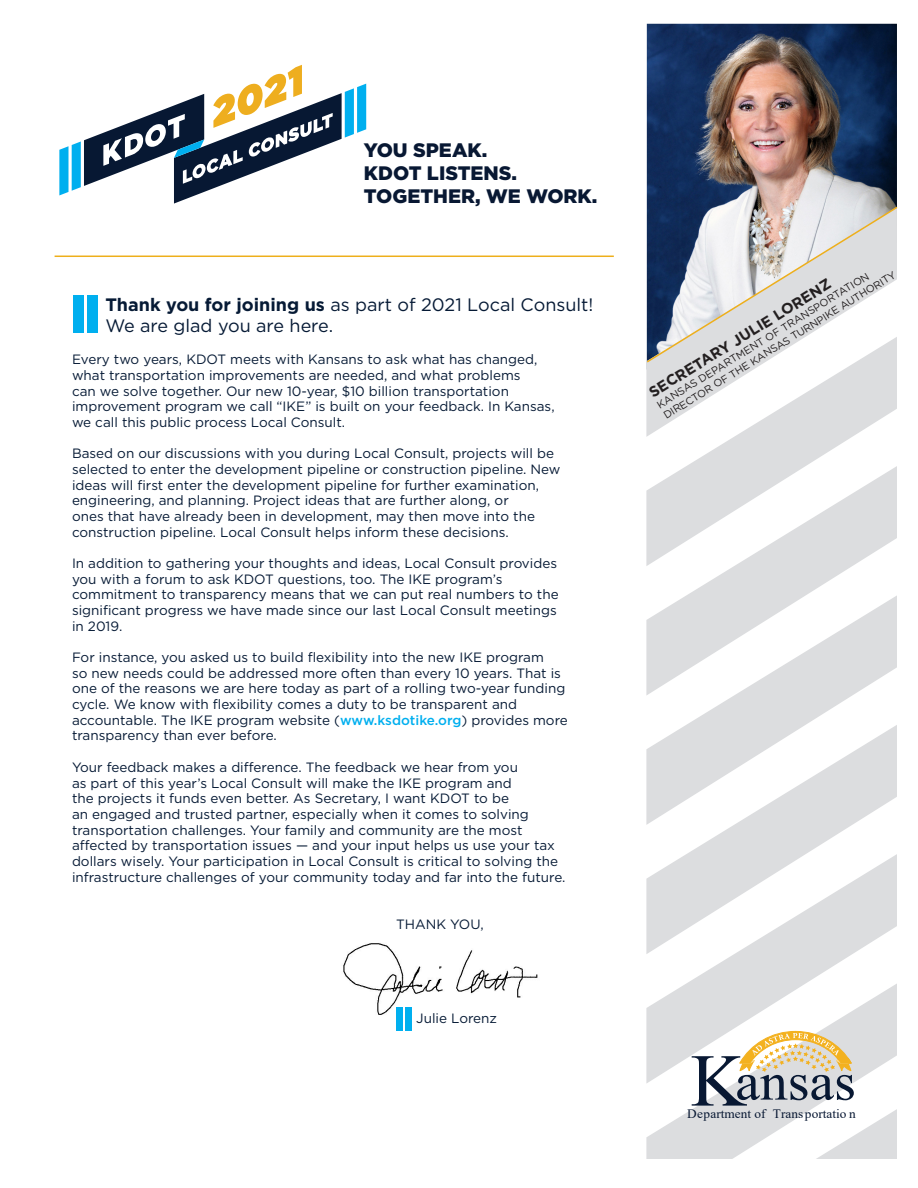
<style>
.page{position:relative;width:918px;height:1188px;background:#fff}
.page>*{position:absolute;margin:0;border:0;box-sizing:border-box;transform-origin:0 0}
.t1{font:900 19.5px "Gotham";color:#081833}
.t2{font:18px "Gotham";color:#061a35}
.t3{font:700 15px "Gotham";color:#231f20}
.t4{font:13.5px/15.6px "Gotham";color:#061a35}
.t5{font:12.75px "Times New Roman";color:#081833;scale:1.04 1}
.t6{font:10.5px "Gotham";color:#231f20}
.s1{font-weight:700}
.s2{font-weight:500;color:#00afef}
</style>
<div class="page">
<img style="left:343px;top:943px;width:195px;height:72px">
<img style="left:647px;top:24px;width:250px;height:181px">
<svg style="left:687px;top:437px;width:165px;height:29px;fill:#dcdddf"></svg>
<svg style="left:646px;top:466px;width:251px;height:129px;fill:#dcdddf"></svg>
<svg style="left:646px;top:595px;width:251px;height:130px;fill:#dcdddf"></svg>
<svg style="left:646px;top:725px;width:251px;height:129px;fill:#dcdddf"></svg>
<svg style="left:646px;top:854px;width:251px;height:129px;fill:#dcdddf"></svg>
<svg style="left:646px;top:983px;width:251px;height:176px;fill:#dcdddf"></svg>
<svg style="left:646px;top:364px;width:251px;height:73px;fill:#dcdddf"></svg>
<svg style="left:646px;top:205px;width:252px;height:159px"></svg>
<hr style="left:55px;top:256px;width:559px;height:1px;background:#eeaf1b">
<div style="left:87px;top:296px;width:11px;height:37px;background:#00afef"></div>
<div style="left:73px;top:296px;width:11px;height:37px;background:#00afef"></div>
<div style="left:405px;top:1007px;width:7px;height:24px;background:#00afef"></div>
<div style="left:396px;top:1007px;width:7px;height:24px;background:#00afef"></div>
<svg style="left:692px;top:1031px;width:205px;height:128px"></svg>
<svg style="left:59px;top:65px;width:307px;height:139px"></svg>
<p class="t1" style="left:364px;top:136px;width:125px">YOU SPEAK.</p>
<p class="t1" style="left:364px;top:160px;width:155px">KDOT LISTENS.</p>
<p class="t1" style="left:364px;top:183px;width:235px">TOGETHER, WE WORK.</p>
<p class="t2" style="left:105px;top:293px;width:490px"><span class="s1">Thank you for joining us</span> as part of 2021 Local Consult!</p>
<p class="t2" style="left:105px;top:315px;width:229px">We are glad you are here.</p>
<p class="t4" style="left:72px;top:351px;width:484px">Every two years, KDOT meets with Kansans to ask what has changed, what transportation improvements are needed, and what problems<br>can we solve together. Our new 10-year, $10 billion transportation improvement program we call “IKE” is built on your feedback. In Kansas, we call this public process Local Consult.</p>
<p class="t4" style="left:72px;top:445px;width:490px">Based on our discussions with you during Local Consult, projects will be selected to enter the development pipeline or construction pipeline. New ideas will first enter the development pipeline for further examination, engineering, and planning. Project ideas that are further along, or<br>ones that have already been in development, may then move into the construction pipeline. Local Consult helps inform these decisions.</p>
<p class="t4" style="left:72px;top:555px;width:488px">In addition to gathering your thoughts and ideas, Local Consult provides you with a forum to ask KDOT questions, too. The IKE program’s commitment to transparency means that we can put real numbers to the significant progress we have made since our last Local Consult meetings in 2019.</p>
<p class="t4" style="left:72px;top:649px;width:497px">For instance, you asked us to build flexibility into the new IKE program<br>so new needs could be addressed more often than every 10 years. That is one of the reasons we are here today as part of a rolling two-year funding cycle. We know with flexibility comes a duty to be transparent and accountable. The IKE program website (<span class="s2">www.ksdotike.org</span>) provides more transparency than ever before.</p>
<p class="t4" style="left:72px;top:759px;width:495px">Your feedback makes a difference. The feedback we hear from you<br>as part of this year’s Local Consult will make the IKE program and<br>the projects it funds even better. As Secretary, I want KDOT to be<br>an engaged and trusted partner, especially when it comes to solving transportation challenges. Your family and community are the most affected by transportation issues — and your input helps us use your tax dollars wisely. Your participation in Local Consult is critical to solving the infrastructure challenges of your community today and far into the future.</p>
<p class="t4" style="left:396px;top:916px;width:89px">THANK YOU,</p>
<p class="t4" style="left:416px;top:1010px;width:82px">Julie Lorenz</p>
<p class="t6" style="left:661px;top:411px;width:273px;rotate:-32deg">DIRECTOR OF THE KANSAS TURNPIKE AUTHORITY</p>
<p class="t6" style="left:655px;top:400px;width:249px;rotate:-32deg">KANSAS DEPARTMENT OF TRANSPORTATION</p>
<p class="t3" style="left:645px;top:385px;width:213px;rotate:-32deg">SECRETARY JULIE LORENZ</p>
<p class="t5" style="left:687px;top:1105px;width:164px">Department of Transportatio n</p>
</div>
